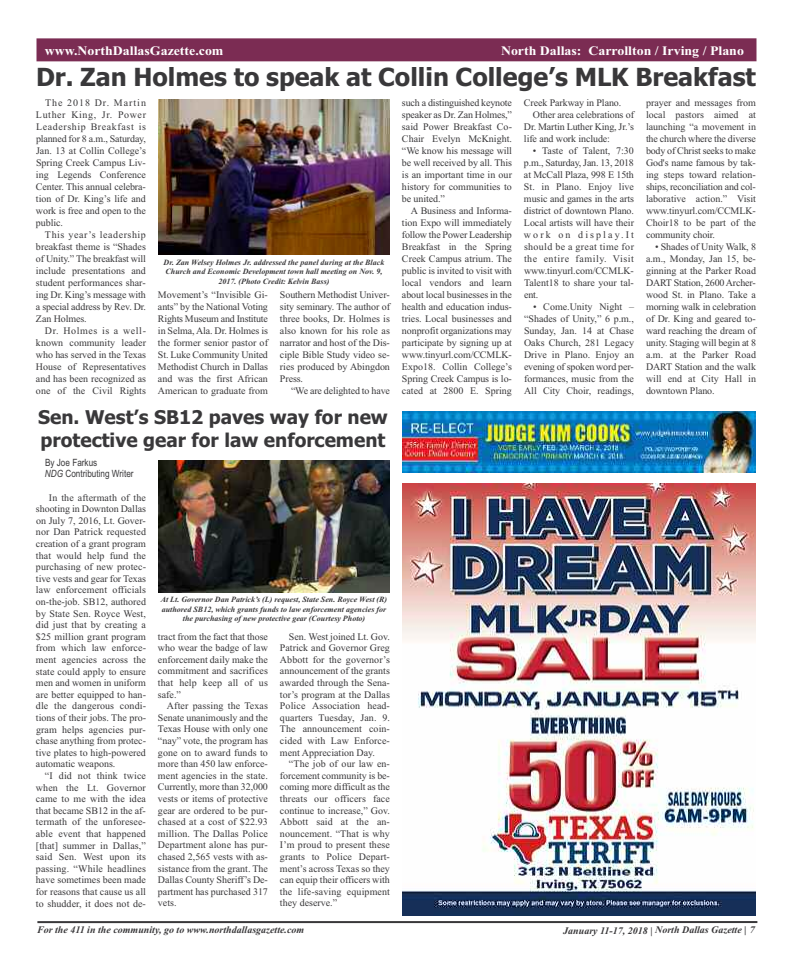
<style>
.page{position:relative;width:792px;height:972px;background:#fff}
.page>*{position:absolute;margin:0;border:0;box-sizing:border-box;transform-origin:0 0}
.t1{font:700 25px "Tahoma";color:#39383a}
.t2{font:700 19px/22.8px "Tahoma";color:#39383a}
.t3{font:700 13px "Times New Roman";color:#fff;scale:1.07 1}
.t4{font:10px/12px "Times New Roman";color:#39383a;text-align:justify}
.t5{font:italic 700 10px "Times New Roman";color:#39383a}
.t6{font:10px/11.6px "Arial Narrow";color:#39383a}
.t7{font:italic 700 8px/9.6px "Times New Roman";color:#39383a;text-align:center}
.s1{font-style:italic}
</style>
<div class="page">
<div style="left:37px;top:38px;width:720px;height:23px;background:#7b2c53"></div>
<hr style="left:37px;top:921px;width:720px;height:2px;background:#39383a">
<img style="left:402px;top:412px;width:354px;height:60px">
<img style="left:158px;top:100px;width:232px;height:154px">
<img style="left:158px;top:460px;width:232px;height:132px">
<img style="left:402px;top:484px;width:354px;height:432px">
<h3 class="t3" style="left:45px;top:40px;width:125px">wAwrtws &amp; Entertainment</h3>
<h3 class="t3" style="left:74px;top:43px;width:141px">.NorthDallasGazette.com</h3>
<h3 class="t3" style="left:501px;top:43px;width:229px">North Dallas: Carrollton / Irving / Plano</h3>
<h1 class="t1" style="left:36px;top:63px;width:722px">Dr. Zan Holmes to speak at Collin College’s MLK Breakfast</h1>
<p class="t4" style="left:36px;top:96px;width:112px;text-indent:9px">The 2018 Dr. Martin Luther King, Jr. Power Leadership Breakfast is planned for 8 a.m., Saturday, Jan. 13 at Collin College’s Spring Creek Campus Liv&shy;ing Legends Conference Center. This annual celebra&shy;tion of Dr. King’s life and work is free and open to the public.</p>
<p class="t4" style="left:36px;top:228px;width:112px;text-indent:9px">This year’s leadership breakfast theme is “Shades of Unity.” The breakfast will include presentations and student performances shar&shy;ing Dr. King’s message with a special address by Rev. Dr.<br>Zan Holmes.</p>
<p class="t4" style="left:36px;top:324px;width:112px;text-indent:9px">Dr. Holmes is a well&shy;known community leader who has served in the Texas House of Representatives and has been recognized as one of the Civil Rights</p>
<p class="t4" style="left:402px;top:96px;width:112px">such a distinguished keynote speaker as Dr. Zan Holmes,” said Power Breakfast Co-Chair Evelyn McKnight. “We know his message will be well received by all. This is an important time in our history for communities to be united.”</p>
<p class="t4" style="left:402px;top:204px;width:112px;text-indent:9px">A Business and Informa&shy;tion Expo will immediately follow the Power Leadership Breakfast in the Spring Creek Campus atrium. The public is invited to visit with local vendors and learn about local businesses in the health and education indus&shy;tries. Local businesses and nonprofit organizations may participate by signing up at www.tinyurl.com/CCMLK-Expo18. Collin College’s Spring Creek Campus is lo&shy;cated at 2800 E. Spring</p>
<p class="t4" style="left:524px;top:96px;width:99px">Creek Parkway in Plano.</p>
<p class="t4" style="left:533px;top:108px;width:102px">Other area celebrations of</p>
<p class="t4" style="left:524px;top:120px;width:111px">Dr. Martin Luther King, Jr.’s</p>
<p class="t4" style="left:524px;top:132px;width:88px">life and work include:</p>
<p class="t4" style="left:524px;top:144px;width:112px;text-indent:9px">• Taste of Talent, 7:30 p.m., Saturday, Jan. 13, 2018 at McCall Plaza, 998 E 15th St. in Plano. Enjoy live music and games in the arts district of downtown Plano.<br>Local artists will have their work on display.It should be a great time for the entire family. Visit www.tinyurl.com/CCMLK-Talent18 to share your tal&shy;ent.</p>
<p class="t4" style="left:524px;top:300px;width:112px;text-indent:9px">• Come.Unity Night – “Shades of Unity,” 6 p.m., Sunday, Jan. 14 at Chase Oaks Church, 281 Legacy Drive in Plano. Enjoy an evening of spoken word per&shy;formances, music from the All City Choir, readings,</p>
<p class="t4" style="left:646px;top:96px;width:112px">prayer and messages from local pastors aimed at launching “a movement in the church where the diverse body of Christ seeks to make God's name famous by tak&shy;ing steps toward relation&shy;ships, reconciliation and col&shy;laborative action.” Visit www.tinyurl.com/CCMLK-Choir18 to be part of the community choir.</p>
<p class="t4" style="left:646px;top:240px;width:112px;text-indent:9px">• Shades of Unity Walk, 8 a.m., Monday, Jan 15, be&shy;ginning at the Parker Road DART Station, 2600Archer&shy;wood St. in Plano. Take a morning walk in celebration of Dr. King and geared to&shy;ward reaching the dream of unity. Staging will begin at 8 a.m. at the Parker Road DART Station and the walk will end at City Hall in downtown Plano.</p>
<p class="t7" style="left:164px;top:257px;width:222px">Dr. Zan Welsey Holmes Jr. addressed the panel during at the Black<br>Church and Economic Development town hall meeting on Nov. 9,<br>2017. (Photo Credit: Kelvin Bass)</p>
<p class="t4" style="left:158px;top:289px;width:112px">Movement’s “Invisible Gi&shy;ants” by the National Voting Rights Museum and Institute in Selma,Ala. Dr. Holmes is the former senior pastor of St. Luke Community United Methodist Church in Dallas and was the first African American to graduate from</p>
<p class="t4" style="left:280px;top:289px;width:111px">Southern Methodist Univer&shy;sity seminary. The author of three books, Dr. Holmes is also known for his role as narrator and host of the Dis&shy;ciple Bible Study video se&shy;ries produced by Abingdon Press.</p>
<p class="t4" style="left:291px;top:385px;width:100px">“We are delighted to have</p>
<h2 class="t2" style="left:38px;top:406px;width:351px">Sen. West’s SB12 paves way for new protective gear for law enforcement</h2>
<p class="t6" style="left:45px;top:457px;width:90px">By Joe Farkus<br><span class="s1">NDG</span> Contributing Writer</p>
<p class="t4" style="left:36px;top:491px;width:112px;line-height:11.6px;text-indent:13px">In the aftermath of the shooting in Downton Dallas on July 7, 2016, Lt. Gover&shy;nor Dan Patrick requested creation of a grant program that would help fund the purchasing of new protec&shy;tive vests and gear for Texas law enforcement officials on-the-job. SB12, authored by State Sen. Royce West, did just that by creating a $25 million grant program from which law enforce&shy;ment agencies across the state could apply to ensure men and women in uniform are better equipped to han&shy;dle the dangerous condi&shy;tions of their jobs. The pro&shy;gram helps agencies pur&shy;chase anything from protec&shy;tive plates to high-powered automatic weapons.</p>
<p class="t4" style="left:36px;top:770px;width:112px;line-height:11.6px;text-indent:9px">“I did not think twice when the Lt. Governor came to me with the idea that became SB12 in the af&shy;termath of the unforesee&shy;able event that happened [that] summer in Dallas,” said Sen. West upon its passing. “While headlines have sometimes been made for reasons that cause us all to shudder, it does not de-</p>
<p class="t7" style="left:161px;top:595px;width:228px">At Lt. Governor Dan Patrick’s (L) request, State Sen. Royce West (R) authored SB12, which grants funds to law enforcement agencies for the purchasing of new protective gear (Courtesy Photo)</p>
<p class="t4" style="left:158px;top:630px;width:112px;line-height:11.6px">tract from the fact that those who wear the badge of law enforcement daily make the commitment and sacrifices that help keep all of us safe.”</p>
<p class="t4" style="left:158px;top:700px;width:112px;line-height:11.6px;text-indent:9px">After passing the Texas Senate unanimously and the Texas House with only one “nay” vote, the program has gone on to award funds to more than 450 law enforce&shy;ment agencies in the state.<br>Currently, more than 32,000 vests or items of protective gear are ordered to be pur&shy;chased at a cost of $22.93 million. The Dallas Police Department alone has pur&shy;chased 2,565 vests with as&shy;sistance from the grant. The Dallas County Sheriff’s De&shy;partment has purchased 317 vets.</p>
<p class="t4" style="left:280px;top:630px;width:112px;line-height:11.6px;text-indent:9px">Sen. West joined Lt. Gov.<br>Patrick and Governor Greg Abbott for the governor’s announcement of the grants awarded through the Sena&shy;tor’s program at the Dallas Police Association head&shy;quarters Tuesday, Jan. 9.<br>The announcement coin&shy;cided with Law Enforce&shy;ment Appreciation Day.</p>
<p class="t4" style="left:280px;top:758px;width:112px;line-height:11.6px;text-indent:9px">“The job of our law en&shy;forcement community is be&shy;coming more difficult as the threats our officers face continue to increase,” Gov.<br>Abbott said at the an&shy;nouncement. “That is why I’m proud to present these grants to Police Depart&shy;ment’s across Texas so they can equip their officers with the life-saving equipment they deserve.”</p>
<p class="t5" style="left:37px;top:923px;width:269px">For the 411 in the community, go to www.northdallasgazette.com</p>
<p class="t5" style="left:563px;top:924px;width:193px">January 11-17, 2018 | North Dallas Gazette | 7</p>
</div>
